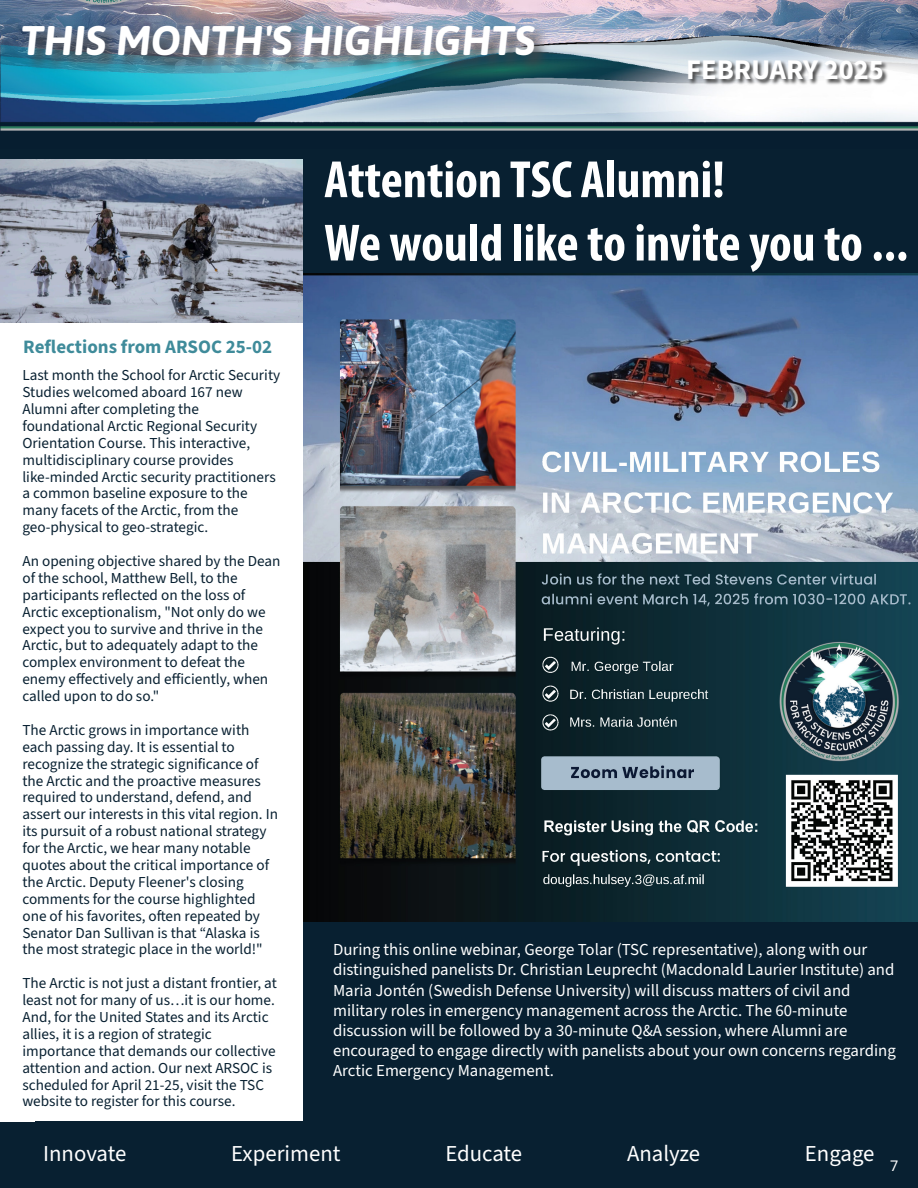
<style>
.page{position:relative;width:918px;height:1188px;background:#082031}
.page>*{position:absolute;margin:0;border:0;box-sizing:border-box;transform-origin:0 0}
.t1{font:700 condensed 52.8px/63.3px "Myriad Pro";color:#fff}
.t2{font:italic 700 41.4px "Asap";color:#fff}
.t3{font:700 28.5px "Source Sans 3";color:#fff}
.t4{font:22.8px "Source Sans 3";color:#fff}
.t5{font:700 18.9px "Source Sans 3";color:#3f8b9a}
.t6{font:16.8px/20.1px "Source Sans 3";color:#fff}
.t7{font:15.15px/17px "Source Sans 3";color:#082031}
.t8{font:14.7px "Heebo";color:#fff}
</style>
<div class="page">
<img style="left:0;top:0;width:918px;height:131px">
<img style="left:303px;top:274px;width:615px;height:647px">
<div style="left:0;top:160px;width:303px;height:962px;background:#fff"></div>
<img style="left:654px;top:44px;width:264px;height:57px">
<img style="left:0;top:0;width:600px;height:96px">
<img style="left:0;top:159px;width:303px;height:163px">
<h2 class="t2" style="left:21px;top:12px;width:516px">THIS MONTH'S HIGHLIGHTS</h2>
<h3 class="t3" style="left:686px;top:51px;width:199px">FEBRUARY 2025</h3>
<p class="t5" style="left:23px;top:335px;width:250px">Reflections from ARSOC 25-02</p>
<p class="t7" style="left:22px;top:367px;width:259px">Last month the School for Arctic Security Studies welcomed aboard 167 new Alumni after completing the foundational Arctic Regional Security Orientation Course. This interactive, multidisciplinary course provides like-minded Arctic security practitioners a common baseline exposure to the many facets of the Arctic, from the geo-physical to geo-strategic.</p>
<p class="t7" style="left:22px;top:553px;width:259px">An opening objective shared by the Dean of the school, Matthew Bell, to the participants reflected on the loss of Arctic exceptionalism, "Not only do we expect you to survive and thrive in the Arctic, but to adequately adapt to the complex environment to defeat the enemy effectively and efficiently, when called upon to do so."</p>
<p class="t7" style="left:22px;top:721px;width:257px">The Arctic grows in importance with each passing day. It is essential to recognize the strategic significance of the Arctic and the proactive measures required to understand, defend, and assert our interests in this vital region. In its pursuit of a robust national strategy for the Arctic, we hear many notable quotes about the critical importance of the Arctic. Deputy Fleener's closing comments for the course highlighted one of his favorites, often repeated by Senator Dan Sullivan is that “Alaska is the most strategic place in the world!"</p>
<p class="t7" style="left:22px;top:975px;width:256px">The Arctic is not just a distant frontier, at least not for many of us…it is our home.<br>And, for the United States and its Arctic allies, it is a region of strategic importance that demands our collective attention and action. Our next ARSOC is scheduled for April 21-25, visit the TSC website to register for this course.</p>
<h1 class="t1" style="left:324px;top:147px;width:585px">Attention TSC Alumni!<br>We would like to invite you to ...</h1>
<p class="t6" style="left:333px;top:940px;width:564px">During this online webinar, George Tolar (TSC representative), along with our distinguished panelists Dr. Christian Leuprecht (Macdonald Laurier Institute) and Maria Jontén (Swedish Defense University) will discuss matters of civil and military roles in emergency management across the Arctic. The 60-minute discussion will be followed by a 30-minute Q&amp;A session, where Alumni are encouraged to engage directly with panelists about your own concerns regarding Arctic Emergency Management.</p>
<h3 class="t4" style="left:43px;top:1139px;width:85px">Innovate</h3>
<h3 class="t4" style="left:231px;top:1139px;width:111px">Experiment</h3>
<h3 class="t4" style="left:445px;top:1139px;width:78px">Educate</h3>
<h3 class="t4" style="left:627px;top:1139px;width:75px">Analyze</h3>
<h3 class="t4" style="left:805px;top:1139px;width:71px">Engage</h3>
<p class="t8" style="left:890px;top:1156px;width:10px">7</p>
</div>
